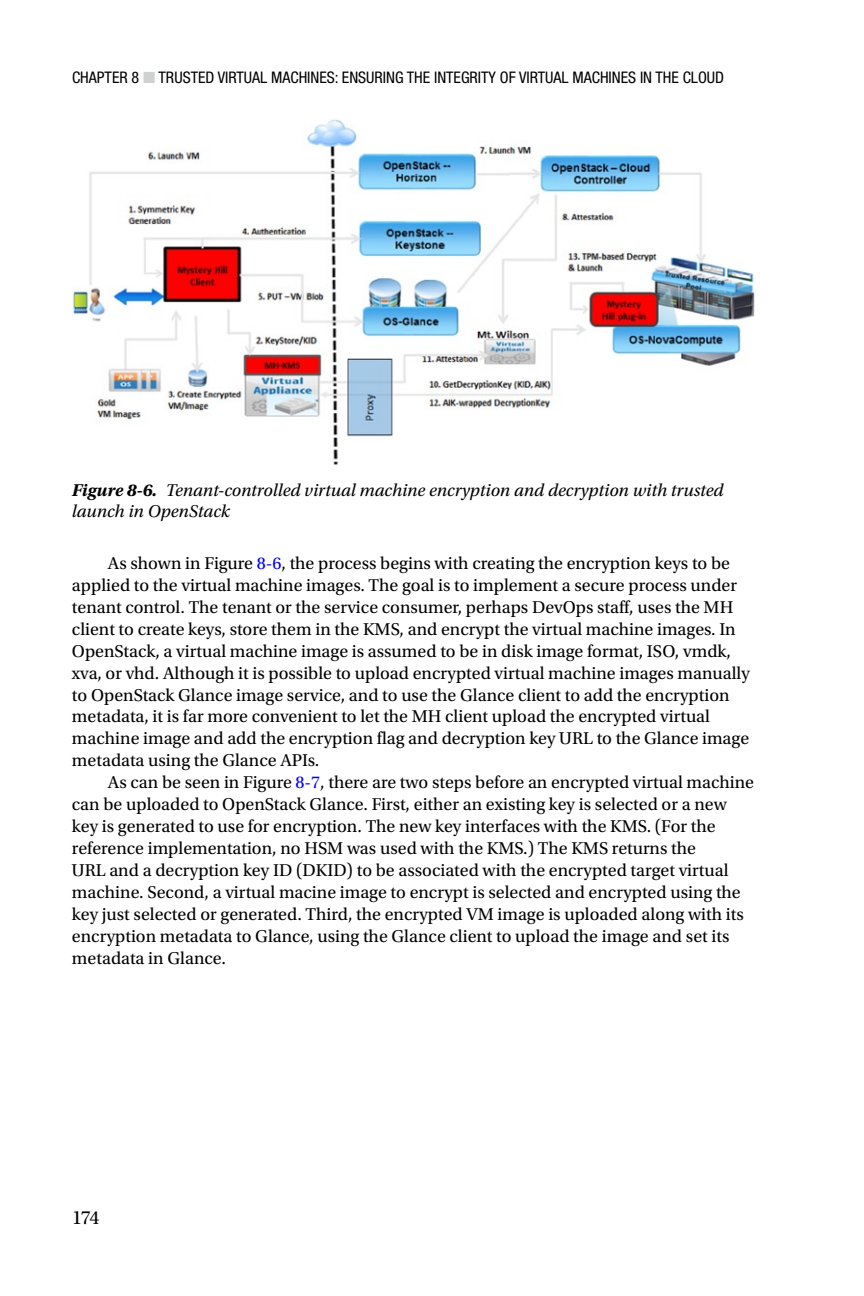
<style>
.page{position:relative;width:864px;height:1296px;background:#fff}
.page>*{position:absolute;margin:0;border:0;box-sizing:border-box;transform-origin:0 0}
.t1{font:20px "Utopia Std";color:#000}
.t2{font:18px/22px "Utopia Std";color:#000}
.t3{font:italic 18px/21px "Utopia Std";color:#000}
.t4{font:condensed 16px "Helvetica Neue";color:#000}
.s1{color:#cfd0d0}
.s2{font-weight:700}
.s3{color:#0000fa}
</style>
<div class="page">
<img style="left:72px;top:119px;width:683px;height:346px">
<p class="t4" style="left:72px;top:69px;width:654px">CHAPTER 8 <span class="s1">■</span> TRUSTED VIRTUAL MACH INES: ENSURING THE INTEGRITY OF VIRTUAL MACH INES IN THE CLOUD</p>
<p class="t3" style="left:72px;top:480px;width:653px"><span class="s2">Figure 8-6.</span> Tenant-controlled virtual machine encryption and decryption with trusted launch in OpenStack</p>
<p class="t2" style="left:72px;top:552px;width:679px;text-indent:36px">As shown in Figure <span class="s3">8-6</span>, the process begins with creating the encryption keys to be applied to the virtual machine images. The goal is to implement a secure process under tenant control. The tenant or the service consumer, perhaps DevOps staff, uses the MH client to create keys, store them in the KMS, and encrypt the virtual machine images. In OpenStack, a virtual machine image is assumed to be in disk image format, ISO, vmdk, xva, or vhd. Although it is possible to upload encrypted virtual machine images manually to OpenStack Glance image service, and to use the Glance client to add the encryption metadata, it is far more convenient to let the MH client upload the encrypted virtual machine image and add the encryption flag and decryption key URL to the Glance image metadata using the Glance APIs.</p>
<p class="t2" style="left:72px;top:772px;width:684px;text-indent:36px">As can be seen in Figure <span class="s3">8-7</span>, there are two steps before an encrypted virtual machine can be uploaded to OpenStack Glance. First, either an existing key is selected or a new key is generated to use for encryption. The new key interfaces with the KMS. (For the reference implementation, no HSM was used with the KMS.) The KMS returns the<br>URL and a decryption key ID (DKID) to be associated with the encrypted target virtual machine. Second, a virtual macine image to encrypt is selected and encrypted using the key just selected or generated. Third, the encrypted VM image is uploaded along with its encryption metadata to Glance, using the Glance client to upload the image and set its metadata in Glance.</p>
<p class="t1" style="left:72px;top:1207px;width:29px">174</p>
</div>
